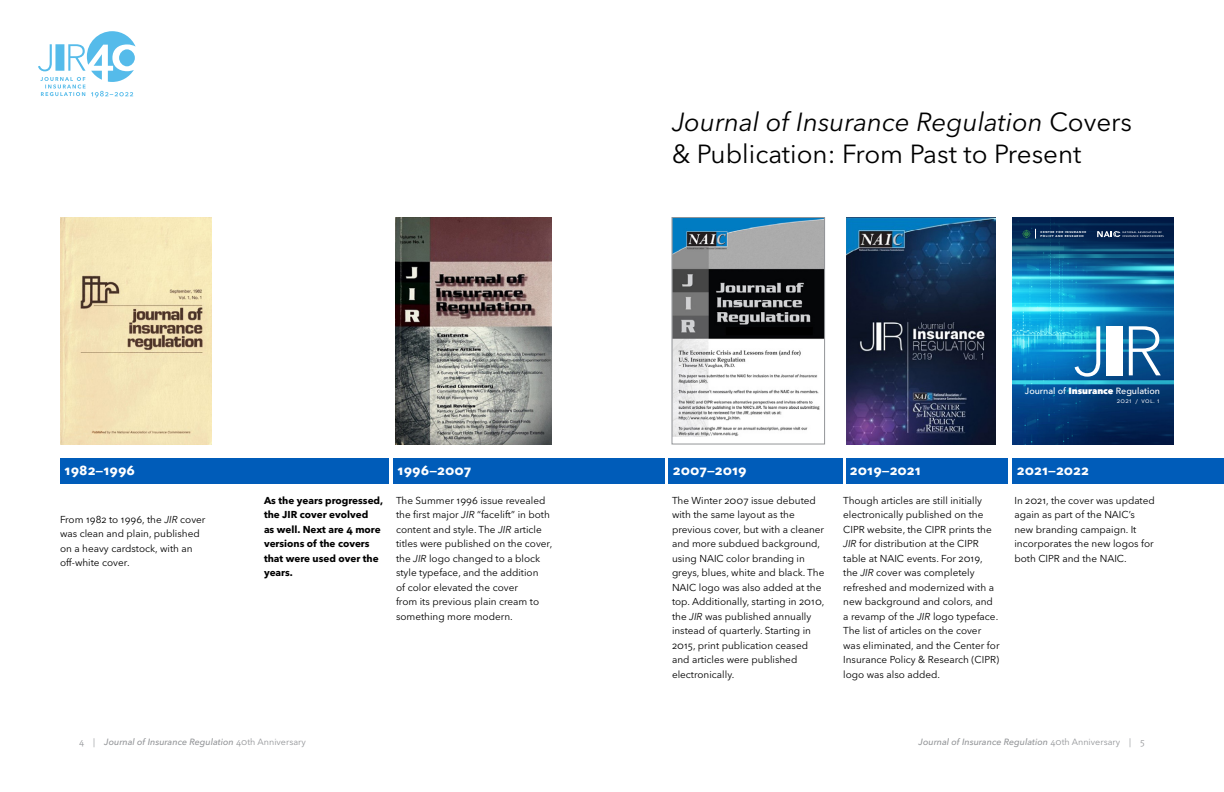
<style>
.page{position:relative;width:1224px;height:792px;background:#fff}
.page>*{position:absolute;margin:0;border:0;box-sizing:border-box;transform-origin:0 0}
.t1{font:300 69.3px "Avenir Next LT Pro";color:#fff}
.t2{font:26px/32px "Avenir Next LT Pro";color:#000}
.t3{font:700 13px "Avenir Next LT Pro";color:#fff}
.t4{font:10px/14.5px "Avenir Next LT Pro";color:#000}
.t5{font:700 10px/14.5px "Avenir Next LT Pro";color:#000}
.t6{font:italic 500 9px "Avenir Next LT Pro";color:#939598}
.t7{font:500 8.9px "Avenir Next LT Pro";color:#fff}
.t8{font:6.7px "Avenir Next LT Pro";letter-spacing:.05em;color:#fff}
.t9{font:700 2.8px/3.5px "Avenir Next LT Pro";letter-spacing:.195em;color:#fff}
.s1{font-style:italic}
.s2{font-weight:800}
.s3{font-weight:400;font-style:normal}
</style>
<div class="page">
<div style="left:60px;top:459px;width:329px;height:25px;background:#005cb9"></div>
<div style="left:393px;top:459px;width:272px;height:25px;background:#005cb9"></div>
<div style="left:846px;top:459px;width:162px;height:25px;background:#005cb9"></div>
<div style="left:1013px;top:459px;width:211px;height:25px;background:#005cb9"></div>
<div style="left:668px;top:459px;width:175px;height:25px;background:#005cb9"></div>
<img style="left:674px;top:219px;width:149px;height:217px">
<div style="left:672px;top:217px;width:153px;height:227px;border:1px solid #939598"></div>
<img style="left:1013px;top:267px;width:161px;height:177px">
<svg style="left:1013px;top:218px;width:161px;height:49px;background:#083d6a"></svg>
<svg style="left:1022px;top:229px;width:14px;height:10px"></svg>
<svg style="left:1097px;top:231px;width:67px;height:6px"></svg>
<img style="left:846px;top:218px;width:150px;height:226px">
<img style="left:396px;top:218px;width:156px;height:226px">
<img style="left:60px;top:218px;width:152px;height:226px">
<svg style="left:38px;top:31px;width:98px;height:67px"></svg>
<h2 class="t2" style="left:672px;top:106px;width:462px"><span class="s1">Journal of Insurance Regulation</span> Covers &amp; Publication: From Past to Present</h2>
<p class="t9" style="left:1041px;top:231px;width:47px">CENTER FOR INSURANCE<br>POLICY AND RESEARCH</p>
<h1 class="t1" style="left:1073px;top:310px;width:92px">J<span class="s2">I</span>R</h1>
<p class="t7" style="left:1025px;top:386px;width:137px">Journal of <span class="s2">Insurance</span> Regulation</p>
<p class="t8" style="left:1117px;top:397px;width:44px">2021 / Vol. 1</p>
<h3 class="t3" style="left:65px;top:463px;width:72px">1982—1996</h3>
<h3 class="t3" style="left:398px;top:463px;width:75px">1996—2007</h3>
<h3 class="t3" style="left:673px;top:463px;width:75px">2007—2019</h3>
<h3 class="t3" style="left:850px;top:463px;width:72px">2019—2021</h3>
<h3 class="t3" style="left:1017px;top:463px;width:73px">2021—2022</h3>
<p class="t4" style="left:60px;top:512px;width:147px">From 1982 to 1996, the <span class="s1">JIR</span> cover was clean and plain, published on a heavy cardstock, with an off-white cover.</p>
<p class="t5" style="left:264px;top:493px;width:121px">As the years progressed, the JIR cover evolved<br>as well. Next are 4 more versions of the covers that were used over the years.</p>
<p class="t4" style="left:396px;top:493px;width:158px">The Summer 1996 issue revealed the first major <span class="s1">JIR</span> “facelift” in both content and style. The <span class="s1">JIR</span> article titles were published on the cover, the <span class="s1">JIR</span> logo changed to a block style typeface, and the addition<br>of color elevated the cover<br>from its previous plain cream to something more modern.</p>
<p class="t4" style="left:672px;top:493px;width:154px">The Winter 2007 issue debuted with the same layout as the previous cover, but with a cleaner and more subdued background, using NAIC color branding in greys, blues, white and black. The<br>NAIC logo was also added at the top. Additionally, starting in 2010, the <span class="s1">JIR</span> was published annually instead of quarterly. Starting in<br>2015, print publication ceased and articles were published electronically.</p>
<p class="t4" style="left:843px;top:493px;width:158px">Though articles are still initially electronically published on the<br>CIPR website, the CIPR prints the<br><span class="s1">JIR</span> for distribution at the CIPR table at NAIC events. For 2019, the <span class="s1">JIR</span> cover was completely refreshed and modernized with a new background and colors, and a revamp of the <span class="s1">JIR</span> logo typeface.<br>The list of articles on the cover was eliminated, and the Center for<br>Insurance Policy &amp; Research (CIPR) logo was also added.</p>
<p class="t4" style="left:1014px;top:493px;width:142px">In 2021, the cover was updated again as part of the NAIC’s new branding campaign. It incorporates the new logos for both CIPR and the NAIC.</p>
<p class="t6" style="left:79px;top:736px;width:228px"><span class="s3">4 |</span> Journal of Insurance Regulation <span class="s3">40th Anniversary</span></p>
<p class="t6" style="left:919px;top:736px;width:228px">Journal of Insurance Regulation <span class="s3">40th Anniversary | 5</span></p>
</div>
